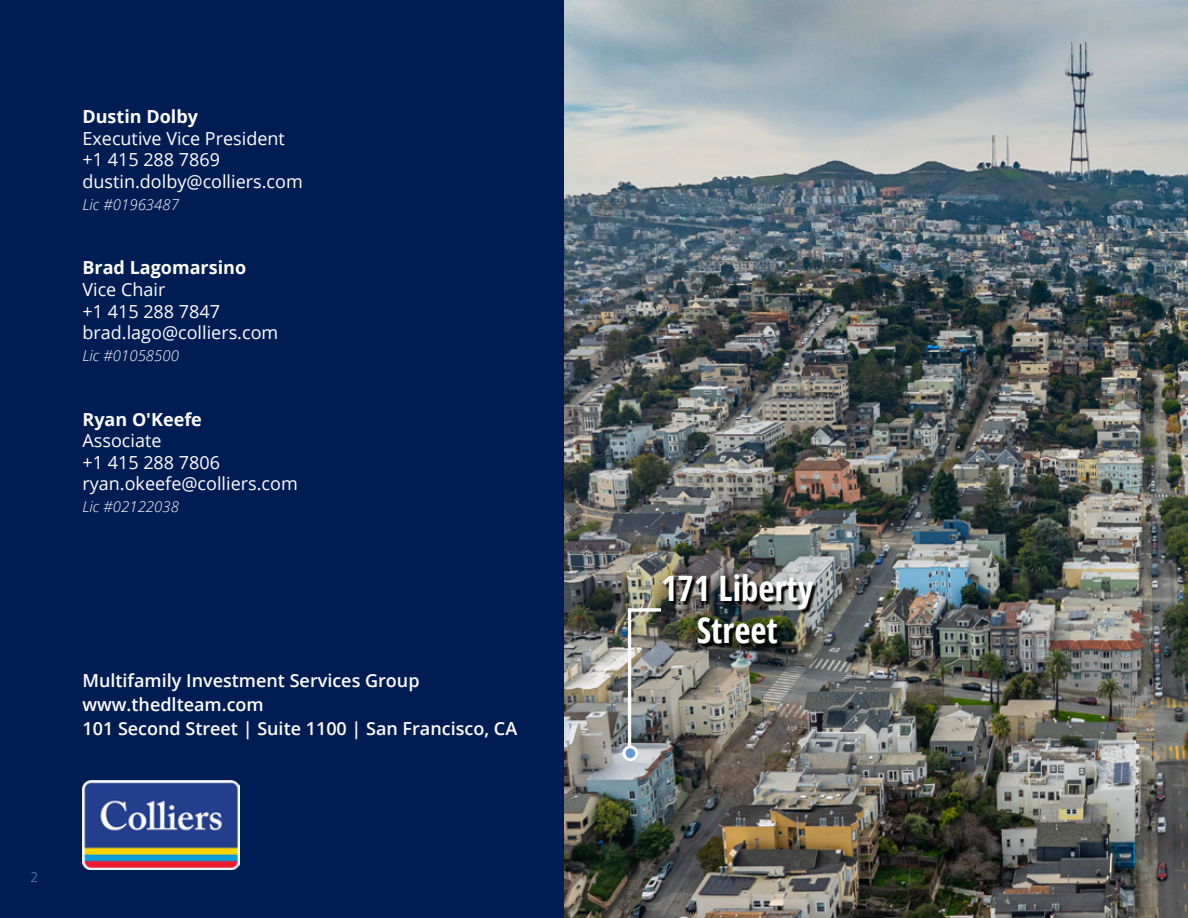
<style>
.page{position:relative;width:1188px;height:918px;background:#fff}
.page>*{position:absolute;margin:0;border:0;box-sizing:border-box;transform-origin:0 0}
.t1{font:700 35.1px/42px "Open Sans Condensed";color:#fff;text-align:center}
.t2{font:18px/21.6px "Open Sans";color:#fff}
.t3{font:600 18px/24px "Open Sans";color:#fff}
.t4{font:700 18px "Open Sans";color:#fff}
.t5{font:italic 300 15px "Open Sans";color:#fff}
.t6{font:300 13.5px "Open Sans";color:#659ad2}
</style>
<div class="page">
<img style="left:564px;top:0;width:624px;height:918px">
<div style="left:0;top:0;width:564px;height:918px;background:#001d53"></div>
<img style="left:82px;top:780px;width:157px;height:90px">
<div style="left:664px;top:577px;width:154px;height:71px;background:#000;opacity:.98"></div>
<img style="left:626px;top:607px;width:38px;height:147px">
<div style="left:624px;top:747px;width:13px;height:13px;background:#659ad2;border-radius:50%"></div>
<div style="left:622px;top:745px;width:16px;height:16px;border:3px solid #fff;border-radius:50%"></div>
<p class="t4" style="left:82px;top:104px;width:117px">Dustin Dolby</p>
<p class="t2" style="left:82px;top:127px;width:222px">Executive Vice President +1 415 288 7869 dustin.dolby@colliers.com</p>
<p class="t5" style="left:82px;top:194px;width:98px">Lic #01963487</p>
<p class="t4" style="left:82px;top:255px;width:165px">Brad Lagomarsino</p>
<p class="t2" style="left:82px;top:278px;width:197px">Vice Chair<br>+1 415 288 7847 brad.lago@colliers.com</p>
<p class="t5" style="left:82px;top:345px;width:98px">Lic #01058500</p>
<p class="t4" style="left:82px;top:406px;width:121px">Ryan O'Keefe</p>
<p class="t2" style="left:82px;top:429px;width:217px">Associate<br>+1 415 288 7806 ryan.okeefe@colliers.com</p>
<p class="t5" style="left:82px;top:496px;width:98px">Lic #02122038</p>
<p class="t3" style="left:82px;top:669px;width:436px">Multifamily Investment Services Group www.thedlteam.com<br>101 Second Street | Suite 1100 | San Francisco, CA</p>
<p class="t6" style="left:30px;top:867px;width:9px">2</p>
<h1 class="t1" style="left:661px;top:567px;width:154px">171 Liberty<br>Street</h1>
</div>
